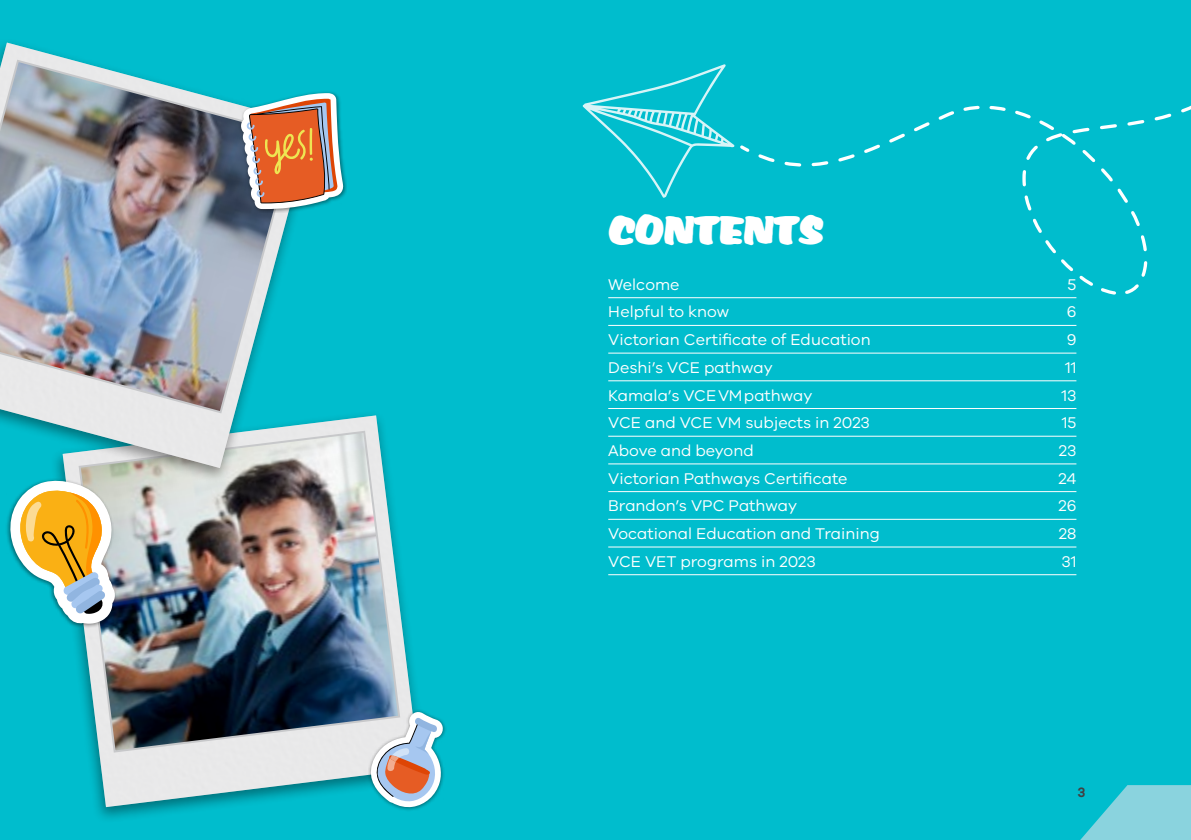
<style>
.page{position:relative;width:1191px;height:840px;background:#fff}
.page>*{position:absolute;margin:0;border:0;box-sizing:border-box;transform-origin:0 0}
.TOC_Head{font:38px "DS Accent";letter-spacing:-.04em;color:#fff}
.t1{font:16px "VIC";color:#fff}
.Body{font:600 14px "VIC";color:#414042}
</style>
<div class="page">
<div style="left:0;top:0;width:1191px;height:839px;background:#00bdcd"></div>
<svg style="left:582px;top:64px;width:153px;height:134px"></svg>
<svg style="left:954px;top:279px;width:185px;height:20px"></svg>
<svg style="left:740px;top:105px;width:451px;height:174px"></svg>
<div style="left:51px;top:410px;width:378px;height:412px;background:#000;opacity:.4"></div>
<img style="left:63px;top:415px;width:356px;height:391px">
<img style="left:77px;top:429px;width:324px;height:324px">
<div style="left:369px;top:709px;width:78px;height:102px;background:#000;opacity:.45"></div>
<svg style="left:366px;top:711px;width:77px;height:96px"></svg>
<div style="left:6px;top:478px;width:112px;height:150px;background:#000;opacity:.45"></div>
<svg style="left:7px;top:484px;width:108px;height:139px"></svg>
<div style="left:0;top:38px;width:321px;height:446px;background:#000;opacity:.4"></div>
<img style="left:0;top:43px;width:312px;height:425px">
<img style="left:0;top:58px;width:297px;height:356px">
<svg style="left:1081px;top:785px;width:110px;height:54px"></svg>
<div style="left:238px;top:90px;width:108px;height:122px;background:#000;opacity:.45"></div>
<svg style="left:241px;top:93px;width:102px;height:116px"></svg>
<hr style="left:608px;top:297px;width:468px;height:1px;background:#fff">
<hr style="left:608px;top:325px;width:468px;height:1px;background:#fff">
<hr style="left:608px;top:352px;width:468px;height:1px;background:#fff">
<hr style="left:608px;top:380px;width:468px;height:1px;background:#fff">
<hr style="left:608px;top:408px;width:468px;height:1px;background:#fff">
<hr style="left:608px;top:435px;width:468px;height:1px;background:#fff">
<hr style="left:608px;top:463px;width:468px;height:1px;background:#fff">
<hr style="left:608px;top:491px;width:468px;height:1px;background:#fff">
<hr style="left:608px;top:518px;width:468px;height:1px;background:#fff">
<hr style="left:608px;top:546px;width:468px;height:1px;background:#fff">
<hr style="left:608px;top:574px;width:468px;height:1px;background:#fff">
<p class="TOC_Head" style="left:608px;top:203px;width:217px">CONTENTS</p>
<p class="t1" style="left:608px;top:274px;width:73px">Welcome</p>
<p class="t1" style="left:1067px;top:274px;width:10px">5</p>
<p class="t1" style="left:608px;top:302px;width:122px">Helpful to know</p>
<p class="t1" style="left:1066px;top:302px;width:11px">6</p>
<p class="t1" style="left:608px;top:330px;width:264px">Victorian Certificate of Education</p>
<p class="t1" style="left:1066px;top:330px;width:11px">9</p>
<p class="t1" style="left:608px;top:357px;width:166px">Deshi’s VCE pathway</p>
<p class="t1" style="left:1065px;top:357px;width:13px">11</p>
<p class="t1" style="left:608px;top:385px;width:206px">Kamala’s VCE VM pathway</p>
<p class="t1" style="left:1061px;top:385px;width:17px">13</p>
<p class="t1" style="left:608px;top:413px;width:263px">VCE and VCE VM subjects in 2023</p>
<p class="t1" style="left:1061px;top:413px;width:16px">15</p>
<p class="t1" style="left:608px;top:440px;width:147px">Above and beyond</p>
<p class="t1" style="left:1058px;top:440px;width:19px">23</p>
<p class="t1" style="left:608px;top:468px;width:241px">Victorian Pathways Certificate</p>
<p class="t1" style="left:1058px;top:468px;width:19px">24</p>
<p class="t1" style="left:608px;top:496px;width:190px">Brandon’s VPC Pathway</p>
<p class="t1" style="left:1058px;top:496px;width:19px">26</p>
<p class="t1" style="left:608px;top:523px;width:273px">Vocational Education and Training</p>
<p class="t1" style="left:1059px;top:523px;width:19px">28</p>
<p class="t1" style="left:608px;top:551px;width:209px">VCE VET programs in 2023</p>
<p class="t1" style="left:1061px;top:551px;width:17px">31</p>
<p class="Body" style="left:1077px;top:783px;width:9px">3</p>
</div>
